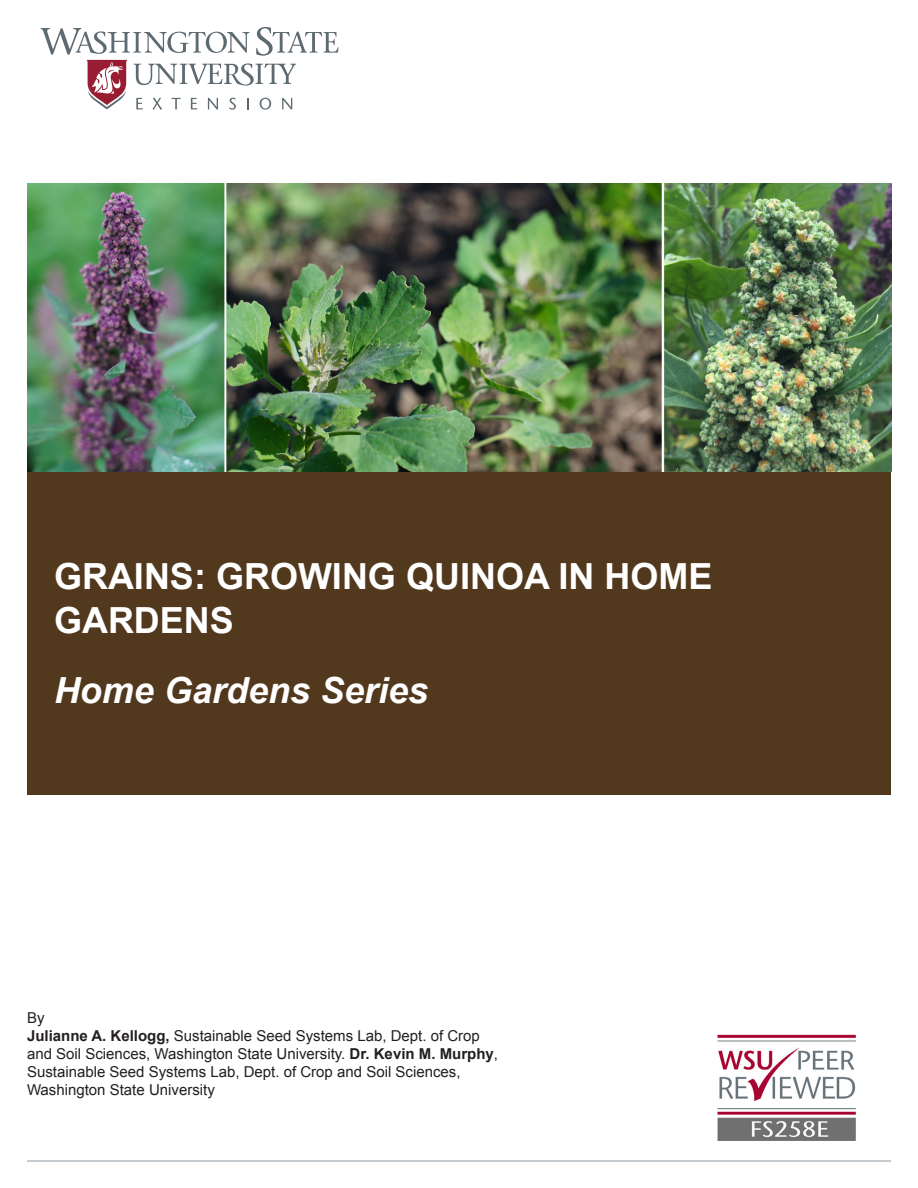
<style>
.page{position:relative;width:918px;height:1188px;background:#fff}
.page>*{position:absolute;margin:0;border:0;box-sizing:border-box;transform-origin:0 0}
.t1{font:700 36px/43.2px "Arial";color:#fff}
.t2{font:italic 700 36px "Arial";color:#fff}
.t3{font:15px/18px "Arial";color:#231f20}
.s1{font-weight:700}
</style>
<div class="page">
<img style="left:717px;top:1034px;width:139px;height:107px">
<div style="left:27px;top:472px;width:864px;height:322px;background:#52381d"></div>
<hr style="left:27px;top:1161px;width:864px;height:1px;background:#8f99a0">
<img style="left:27px;top:184px;width:864px;height:288px">
<svg style="left:41px;top:27px;width:298px;height:83px"></svg>
<p class="t1" style="left:54px;top:556px;width:660px">GRAINS: GROWING QUINOA IN HOME<br>GARDENS</p>
<p class="t2" style="left:54px;top:666px;width:376px">Home Gardens Series</p>
<p class="t3" style="left:27px;top:1009px;width:19px">By</p>
<p class="t3" style="left:27px;top:1027px;width:473px"><span class="s1">Julianne A. Kellogg,</span> Sustainable Seed Systems Lab, Dept. of Crop and Soil Sciences, Washington State University. <span class="s1">Dr. Kevin M. Murphy</span>, Sustainable Seed Systems Lab, Dept. of Crop and Soil Sciences, Washington State University</p>
</div>
